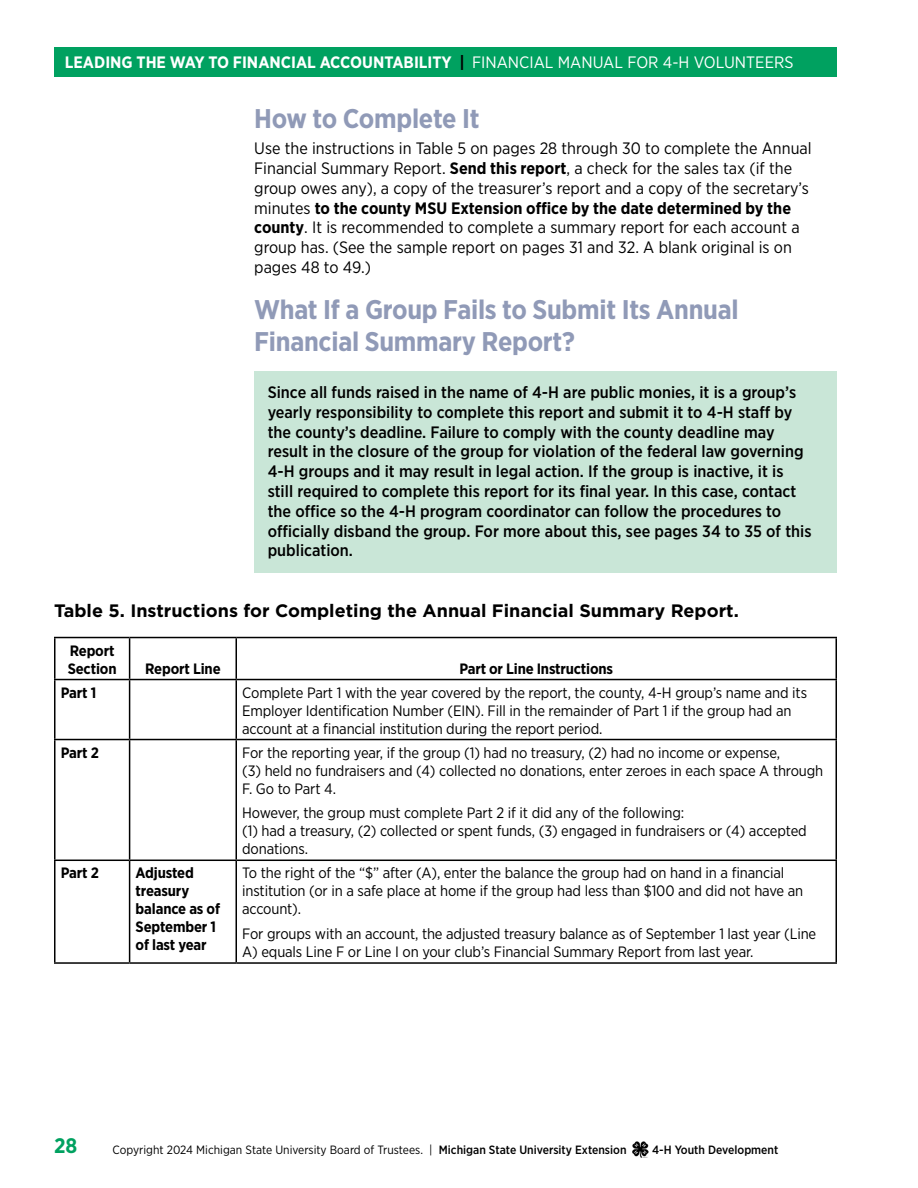
<style>
.page{position:relative;width:918px;height:1188px;background:#fff}
.page>*{position:absolute;margin:0;border:0;box-sizing:border-box;transform-origin:0 0}
.t1{font:700 27px/32.4px "Gotham Narrow";letter-spacing:-.01em;color:#909ab7}
.t2{font:700 21px "Gotham Narrow";color:#00a160}
.Figure_Caption{font:700 18px "Gotham";color:#000}
.Body__Sidebar{font:500 16.5px/19.8px "Gotham Narrow";color:#000}
.Body{font:16.5px/19.8px "Gotham Narrow";color:#000}
.t3{font:700 16.5px "Gotham Narrow";color:#fff}
.Body__Table{font:15px/18px "Gotham Narrow";letter-spacing:-.01em;color:#000}
.Body__Table-2{font:700 15px/18px "Gotham Narrow";letter-spacing:-.01em;color:#000}
.t4{font:12px "Gotham Narrow";color:#000}
.t5{font:500 12px "Gotham Narrow";color:#000}
.s1{color:#000}
.s2{font-weight:400}
.s3{font-weight:700}
.s4{font-weight:500}
</style>
<div class="page">
<img style="left:633px;top:1141px;width:16px;height:16px">
<div style="left:54px;top:47px;width:783px;height:30px;background:#00a160"></div>
<div style="left:254px;top:371px;width:583px;height:202px;background:#c9e6d7"></div>
<hr style="left:54px;top:637px;width:76px;height:1px;background:#000">
<hr style="left:54px;top:638px;width:2px;height:41px;background:#000">
<hr style="left:130px;top:637px;width:106px;height:1px;background:#000">
<hr style="left:129px;top:638px;width:1px;height:41px;background:#000">
<hr style="left:236px;top:637px;width:601px;height:1px;background:#000">
<hr style="left:236px;top:638px;width:1px;height:41px;background:#000">
<hr style="left:836px;top:638px;width:1px;height:41px;background:#000">
<hr style="left:54px;top:679px;width:76px;height:1px;background:#000">
<hr style="left:54px;top:680px;width:2px;height:59px;background:#000">
<hr style="left:130px;top:679px;width:106px;height:1px;background:#000">
<hr style="left:129px;top:680px;width:1px;height:59px;background:#000">
<hr style="left:236px;top:679px;width:601px;height:1px;background:#000">
<hr style="left:236px;top:680px;width:1px;height:59px;background:#000">
<hr style="left:836px;top:680px;width:1px;height:59px;background:#000">
<hr style="left:54px;top:739px;width:76px;height:1px;background:#000">
<hr style="left:54px;top:740px;width:2px;height:120px;background:#000">
<hr style="left:130px;top:739px;width:106px;height:1px;background:#000">
<hr style="left:129px;top:740px;width:1px;height:120px;background:#000">
<hr style="left:236px;top:739px;width:601px;height:1px;background:#000">
<hr style="left:236px;top:740px;width:1px;height:120px;background:#000">
<hr style="left:836px;top:740px;width:1px;height:120px;background:#000">
<hr style="left:54px;top:860px;width:76px;height:1px;background:#000">
<hr style="left:54px;top:861px;width:2px;height:101px;background:#000">
<hr style="left:130px;top:860px;width:106px;height:1px;background:#000">
<hr style="left:129px;top:861px;width:1px;height:101px;background:#000">
<hr style="left:236px;top:860px;width:601px;height:1px;background:#000">
<hr style="left:236px;top:861px;width:1px;height:101px;background:#000">
<hr style="left:836px;top:861px;width:1px;height:101px;background:#000">
<hr style="left:54px;top:962px;width:76px;height:2px;background:#000">
<hr style="left:130px;top:962px;width:106px;height:2px;background:#000">
<hr style="left:236px;top:962px;width:601px;height:2px;background:#000">
<p class="t3" style="left:65px;top:52px;width:730px">LEADING THE WAY TO FINANCIAL ACCOUNTABILITY <span class="s1">|</span> <span class="s2">FINANCIAL MANUAL FOR 4-H VOLUNTEERS</span></p>
<h3 class="t1" style="left:254px;top:102px;width:227px">How to Complete It</h3>
<p class="Body" style="left:254px;top:138px;width:559px">Use the instructions in Table 5 on pages 28 through 30 to complete the Annual Financial Summary Report. <span class="s3">Send this report</span>, a check for the sales tax (if the group owes any), a copy of the treasurer’s report and a copy of the secretary’s minutes <span class="s3">to the county MSU Extension office by the date determined by the county</span>. It is recommended to complete a summary report for each account a group has. (See the sample report on pages 31 and 32. A blank original is on pages 48 to 49.)</p>
<h3 class="t1" style="left:254px;top:293px;width:486px">What If a Group Fails to Submit Its Annual<br>Financial Summary Report?</h3>
<p class="Body__Sidebar" style="left:268px;top:382px;width:545px">Since all funds raised in the name of 4-H are public monies, it is a group’s yearly responsibility to complete this report and submit it to 4-H staff by the county’s deadline. Failure to comply with the county deadline may result in the closure of the group for violation of the federal law governing 4-H groups and it may result in legal action. If the group is inactive, it is still required to complete this report for its final year. In this case, contact the office so the 4-H program coordinator can follow the procedures to officially disband the group. For more about this, see pages 34 to 35 of this publication.</p>
<p class="Figure_Caption" style="left:54px;top:599px;width:686px">Table 5. Instructions for Completing the Annual Financial Summary Report.</p>
<p class="Body__Table-2" style="left:68px;top:641px;width:50px">Report<br>Section</p>
<p class="Body__Table-2" style="left:145px;top:659px;width:77px">Report Line</p>
<p class="Body__Table-2" style="left:459px;top:659px;width:155px">Part or Line Instructions</p>
<p class="Body__Table-2" style="left:61px;top:683px;width:37px">Part 1</p>
<p class="Body__Table" style="left:242px;top:683px;width:566px">Complete Part 1 with the year covered by the report, the county, 4-H group’s name and its<br>Employer Identification Number (EIN). Fill in the remainder of Part 1 if the group had an account at a financial institution during the report period.</p>
<p class="Body__Table-2" style="left:61px;top:743px;width:40px">Part 2</p>
<p class="Body__Table" style="left:242px;top:743px;width:583px">For the reporting year, if the group (1) had no treasury, (2) had no income or expense,<br>(3) held no fundraisers and (4) collected no donations, enter zeroes in each space A through<br>F. Go to Part 4.</p>
<p class="Body__Table" style="left:242px;top:804px;width:443px">However, the group must complete Part 2 if it did any of the following:</p>
<p class="Body__Table" style="left:242px;top:822px;width:566px">(1) had a treasury, (2) collected or spent funds, (3) engaged in fundraisers or (4) accepted donations.</p>
<p class="Body__Table-2" style="left:61px;top:864px;width:40px">Part 2</p>
<p class="Body__Table-2" style="left:136px;top:864px;width:86px">Adjusted treasury balance as of<br>September 1 of last year</p>
<p class="Body__Table" style="left:242px;top:864px;width:563px">To the right of the “$” after (A), enter the balance the group had on hand in a financial institution (or in a safe place at home if the group had less than $100 and did not have an account).</p>
<p class="Body__Table" style="left:242px;top:924px;width:576px">For groups with an account, the adjusted treasury balance as of September 1 last year (Line<br>A) equals Line F or Line I on your club’s Financial Summary Report from last year.</p>
<h2 class="t2" style="left:54px;top:1132px;width:25px">28</h2>
<p class="t4" style="left:113px;top:1143px;width:515px">Copyright 2024 Michigan State University Board of Trustees. | <span class="s4">Michigan State University Extension</span></p>
<p class="t5" style="left:652px;top:1143px;width:128px">4-H Youth Development</p>
</div>
